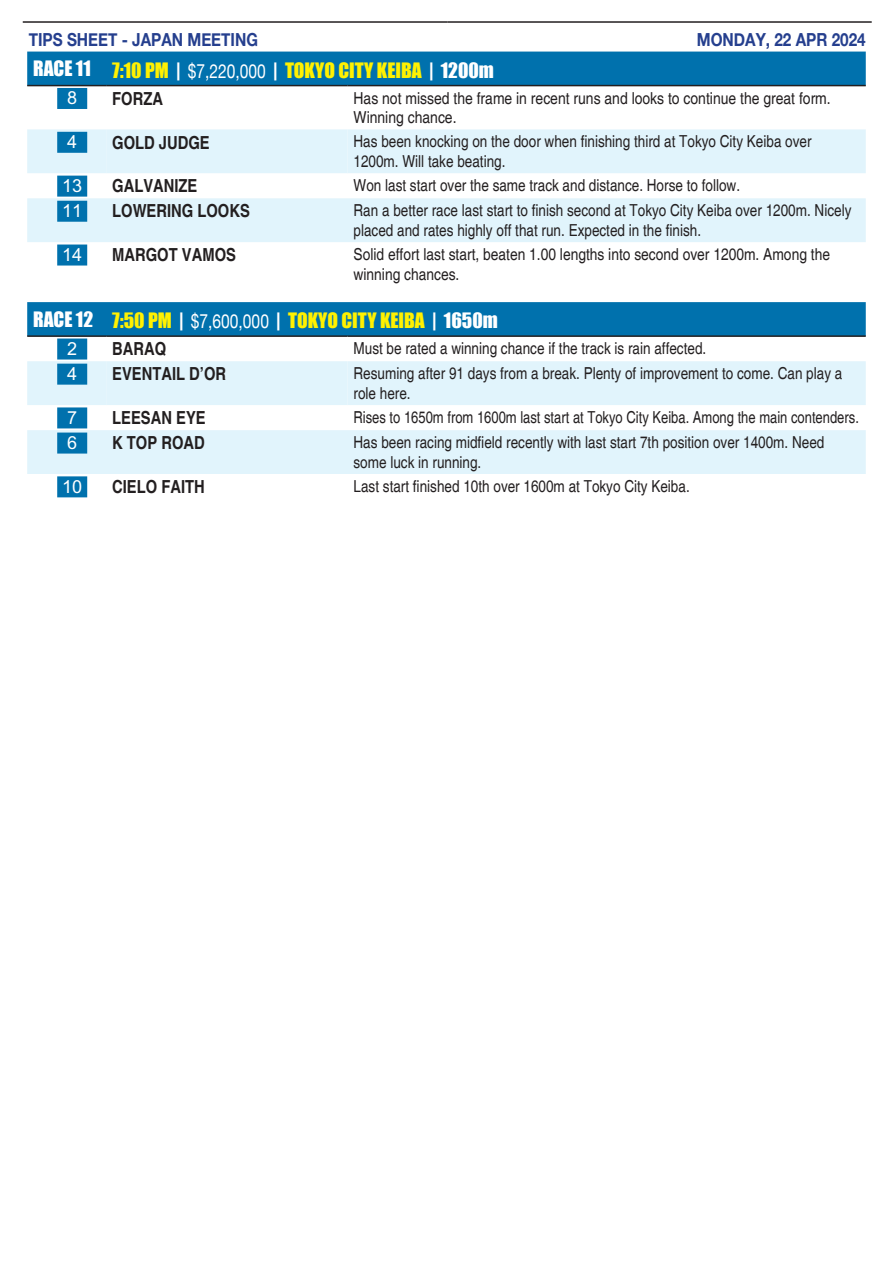
<style>
.page{position:relative;width:893px;height:1263px;background:#fff}
.page>*{position:absolute;margin:0;border:0;box-sizing:border-box;transform-origin:0 0}
.Tips-Analysis-Header{font:19.5px "Impact";color:#fff101}
.Tips-Analysis-Header-2{font:19.5px "Impact";color:#fff}
.t1{font:700 condensed 18px "Helvetica";color:#231f20}
.t2{font:700 18px "Helvetica Neue";color:#253f8e;scale:.85 1}
.Tips-Num{font:700 18px "M Hei HK";color:#fff}
.Tips-Analysis-Body{font:condensed 16.5px/19.8px "Helvetica";color:#231f20}
.Tips-Analysis-Body-2{font:condensed 16.5px "Helvetica";color:#231f20;scale:.96 1}
.s1{color:#fff}
.s2{font-family:"Helvetica Neue";color:#fff}
</style>
<div class="page">
<hr style="left:23px;top:21px;width:424px;height:2px;background:#231f20">
<hr style="left:447px;top:21px;width:425px;height:2px;background:#231f20">
<div style="left:27px;top:52px;width:839px;height:33px;background:#0071ad"></div>
<svg style="left:27px;top:129px;width:839px;height:113px;fill:#e1f4fc"></svg>
<hr style="left:27px;top:85px;width:79px;height:1px;background:#231f20">
<hr style="left:106px;top:85px;width:242px;height:1px;background:#231f20">
<hr style="left:348px;top:85px;width:518px;height:1px;background:#231f20">
<div style="left:57px;top:88px;width:30px;height:21px;background:#0071ad"></div>
<div style="left:57px;top:132px;width:30px;height:21px;background:#0071ad"></div>
<div style="left:57px;top:176px;width:30px;height:21px;background:#0071ad"></div>
<div style="left:57px;top:201px;width:30px;height:21px;background:#0071ad"></div>
<div style="left:57px;top:245px;width:30px;height:21px;background:#0071ad"></div>
<div style="left:27px;top:302px;width:839px;height:33px;background:#0071ad"></div>
<svg style="left:27px;top:361px;width:839px;height:113px;fill:#e1f4fc"></svg>
<hr style="left:27px;top:335px;width:79px;height:2px;background:#231f20">
<hr style="left:106px;top:335px;width:242px;height:2px;background:#231f20">
<hr style="left:348px;top:335px;width:518px;height:2px;background:#231f20">
<div style="left:57px;top:338px;width:30px;height:21px;background:#0071ad"></div>
<div style="left:57px;top:364px;width:30px;height:21px;background:#0071ad"></div>
<div style="left:57px;top:407px;width:30px;height:21px;background:#0071ad"></div>
<div style="left:57px;top:433px;width:30px;height:21px;background:#0071ad"></div>
<div style="left:57px;top:476px;width:30px;height:21px;background:#0071ad"></div>
<p class="t2" style="left:29px;top:28px;width:271px">TIPS SHEET - JAPAN MEETING</p>
<p class="t2" style="left:697px;top:28px;width:200px">MONDAY, 22 APR 2024</p>
<p class="Tips-Analysis-Header-2" style="left:33px;top:53px;width:59px">RACE 11</p>
<p class="Tips-Analysis-Header" style="left:112px;top:55px;width:383px">7:10 PM <span class="s1">|</span> <span class="s2">$7,220,000</span> <span class="s1">|</span> TOKYO CITY KEIBA <span class="s1">| 1200m</span></p>
<p class="Tips-Num" style="left:67px;top:85px;width:12px">8</p>
<p class="t1" style="left:112px;top:87px;width:52px">FORZA</p>
<p class="Tips-Analysis-Body" style="left:354px;top:88px;width:479px">Has not missed the frame in recent runs and looks to continue the great form.<br>Winning chance.</p>
<p class="Tips-Num" style="left:67px;top:129px;width:12px">4</p>
<p class="t1" style="left:112px;top:131px;width:99px">GOLD JUDGE</p>
<p class="Tips-Analysis-Body" style="left:354px;top:132px;width:460px">Has been knocking on the door when finishing third at Tokyo City Keiba over<br>1200m. Will take beating.</p>
<p class="Tips-Num" style="left:62px;top:172px;width:22px">13</p>
<p class="t1" style="left:112px;top:175px;width:87px">GALVANIZE</p>
<p class="Tips-Analysis-Body" style="left:354px;top:176px;width:388px">Won last start over the same track and distance. Horse to follow.</p>
<p class="Tips-Num" style="left:62px;top:198px;width:22px">11</p>
<p class="t1" style="left:112px;top:200px;width:139px">LOWERING LOOKS</p>
<p class="Tips-Analysis-Body" style="left:354px;top:201px;width:499px">Ran a better race last start to finish second at Tokyo City Keiba over 1200m. Nicely placed and rates highly off that run. Expected in the finish.</p>
<p class="Tips-Num" style="left:62px;top:241px;width:22px">14</p>
<p class="t1" style="left:112px;top:244px;width:125px">MARGOT VAMOS</p>
<p class="Tips-Analysis-Body" style="left:354px;top:245px;width:478px">Solid effort last start, beaten 1.00 lengths into second over 1200m. Among the winning chances.</p>
<p class="Tips-Analysis-Header-2" style="left:33px;top:304px;width:61px">RACE 12</p>
<p class="Tips-Analysis-Header" style="left:112px;top:306px;width:387px">7:50 PM <span class="s1">|</span> <span class="s2">$7,600,000</span> <span class="s1">|</span> TOKYO CITY KEIBA <span class="s1">| 1650m</span></p>
<p class="Tips-Num" style="left:67px;top:335px;width:12px">2</p>
<p class="t1" style="left:112px;top:338px;width:56px">BARAQ</p>
<p class="Tips-Analysis-Body" style="left:354px;top:339px;width:354px">Must be rated a winning chance if the track is rain affected.</p>
<p class="Tips-Num" style="left:67px;top:360px;width:12px">4</p>
<p class="t1" style="left:112px;top:363px;width:115px">EVENTAIL D’OR</p>
<p class="Tips-Analysis-Body" style="left:354px;top:364px;width:490px">Resuming after 91 days from a break. Plenty of improvement to come. Can play a role here.</p>
<p class="Tips-Num" style="left:67px;top:404px;width:12px">7</p>
<p class="t1" style="left:112px;top:407px;width:95px">LEESAN EYE</p>
<p class="Tips-Analysis-Body-2" style="left:354px;top:408px;width:528px">Rises to 1650m from 1600m last start at Tokyo City Keiba. Among the main contenders.</p>
<p class="Tips-Num" style="left:67px;top:429px;width:12px">6</p>
<p class="t1" style="left:112px;top:432px;width:94px">K TOP ROAD</p>
<p class="Tips-Analysis-Body" style="left:354px;top:433px;width:472px">Has been racing midfield recently with last start 7th position over 1400m. Need some luck in running.</p>
<p class="Tips-Num" style="left:62px;top:473px;width:22px">10</p>
<p class="t1" style="left:112px;top:476px;width:94px">CIELO FAITH</p>
<p class="Tips-Analysis-Body" style="left:354px;top:476px;width:338px">Last start finished 10th over 1600m at Tokyo City Keiba.</p>
</div>
